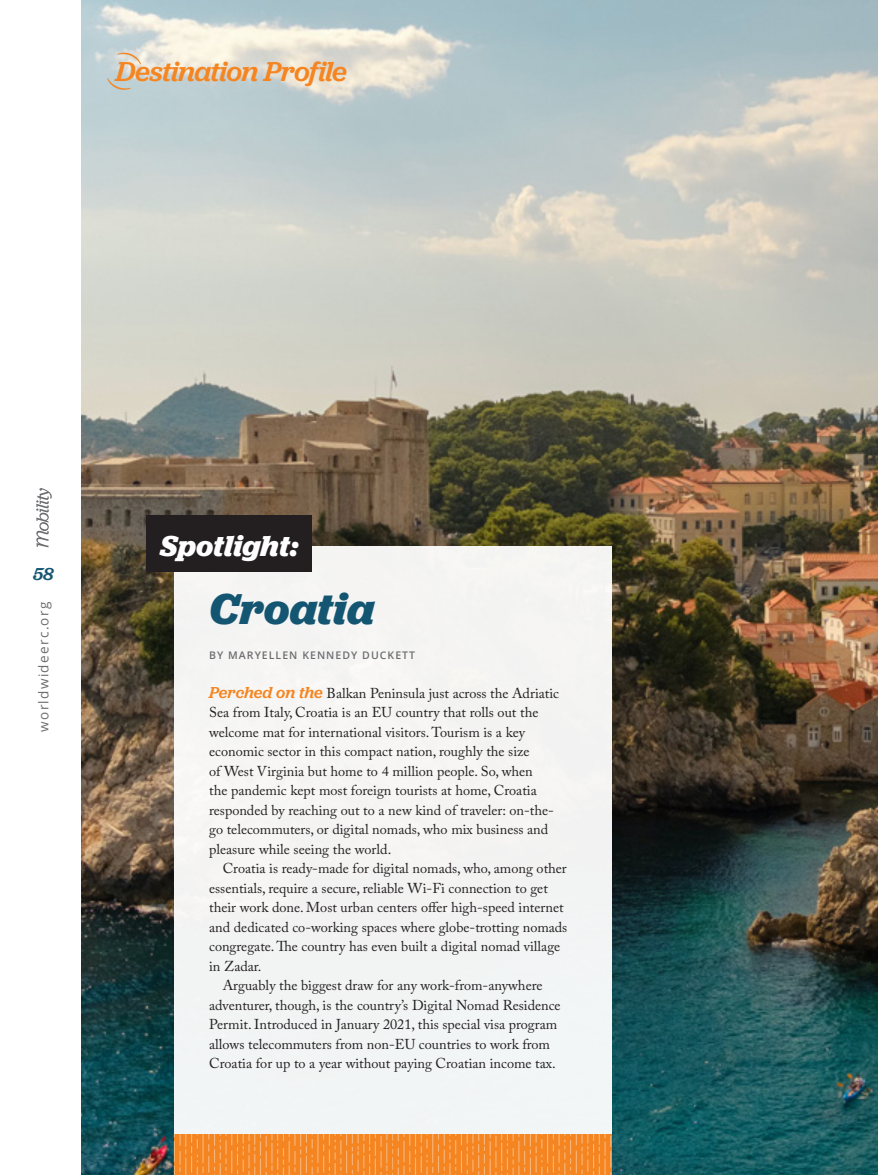
<style>
.page{position:relative;width:878px;height:1175px;background:#fff}
.page>*{position:absolute;margin:0;border:0;box-sizing:border-box;transform-origin:0 0}
.DP1___Spotlight_Hed{font:italic 700 45px "Jubilat";color:#145672}
.MobMatters___Fact{font:italic 700 30px "Jubilat";color:#fff}
.TOC2___Nested{font:italic 500 28.5px "Jubilat";letter-spacing:-.025em;color:#f58520}
.t1{font:italic 500 18px "Jubilat";color:#145672}
.BODY___Indent{font:14.25px/19.5px "Adobe Caslon Pro";color:#231f20}
.Body___Serif___First{font:14.25px/19.5px "Adobe Caslon Pro";color:#231f20}
.t2{font:13.5px "Open Sans";letter-spacing:.1em;color:#6c6d70}
.Columns___Byline{font:600 10.5px "Open Sans";letter-spacing:.1em;color:#6c6d70}
.s1{font-family:"Jubilat";font-weight:500;font-style:italic;font-size:16.5px;color:#f58520}
</style>
<div class="page">
<img style="left:81px;top:0;width:797px;height:1174px">
<div style="left:174px;top:546px;width:437px;height:628px;background:#f3f4f4"></div>
<svg style="left:107px;top:78px;width:24px;height:12px"></svg>
<svg style="left:117px;top:53px;width:24px;height:12px"></svg>
<div style="left:146px;top:515px;width:165px;height:57px;background:#231f20"></div>
<svg style="left:174px;top:1134px;width:437px;height:40px;background:#f58c2c"></svg>
<svg style="left:36px;top:488px;width:16px;height:59px"></svg>
<p class="TOC2___Nested" style="left:116px;top:53px;width:233px">Destination Profile</p>
<p class="t1" style="left:33px;top:563px;width:22px">58</p>
<p class="t2" style="left:34px;top:732px;width:132px;rotate:-90deg">worldwideerc.org</p>
<p class="MobMatters___Fact" style="left:160px;top:527px;width:140px">Spotlight:</p>
<p class="DP1___Spotlight_Hed" style="left:209px;top:580px;width:167px">Croatia</p>
<p class="Columns___Byline" style="left:209px;top:647px;width:207px">BY MARYELLEN KENNEDY DUCKETT</p>
<p class="Body___Serif___First" style="left:209px;top:683px;width:351px"><span class="s1">Perched on the</span> Balkan Peninsula just across the Adriatic Sea from Italy, Croatia is an EU country that rolls out the welcome mat for international visitors. Tourism is a key economic sector in this compact nation, roughly the size<br>of West Virginia but home to 4 million people. So, when<br>the pandemic kept most foreign tourists at home, Croatia responded by reaching out to a new kind of traveler: on-the&shy;go telecommuters, or digital nomads, who mix business and pleasure while seeing the world.</p>
<p class="BODY___Indent" style="left:209px;top:858px;width:360px;text-indent:14px">Croatia is ready-made for digital nomads, who, among other essentials, require a secure, reliable Wi-Fi connection to get their work done. Most urban centers offer high-speed internet and dedicated co-working spaces where globe-trotting nomads congregate. The country has even built a digital nomad village in Zadar.</p>
<p class="BODY___Indent" style="left:209px;top:975px;width:353px;text-indent:14px">Arguably the biggest draw for any work-from-anywhere adventurer, though, is the country’s Digital Nomad Residence Permit. Introduced in January 2021, this special visa program allows telecommuters from non-EU countries to work from Croatia for up to a year without paying Croatian income tax.</p>
</div>
